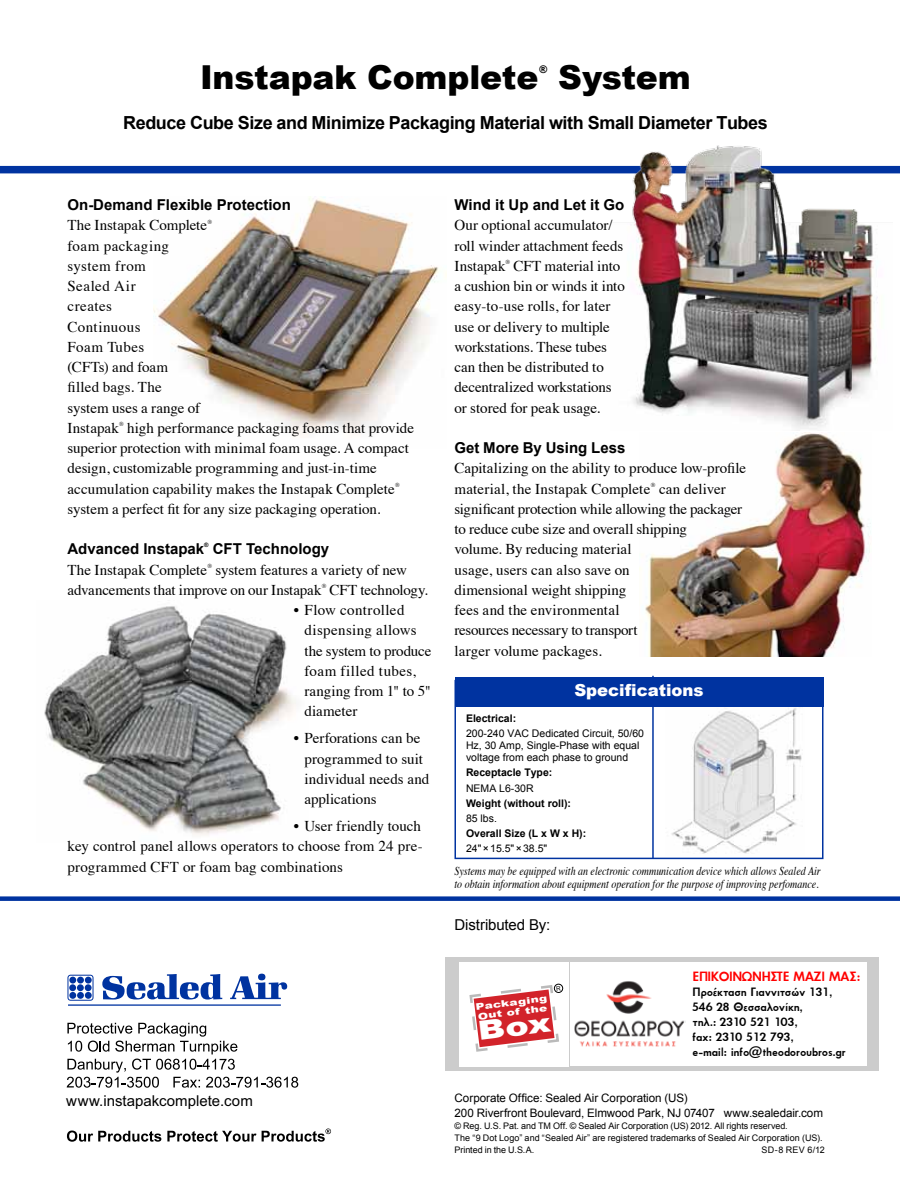
<style>
.page{position:relative;width:900px;height:1200px;background:#fff}
.page>*{position:absolute;margin:0;border:0;box-sizing:border-box;transform-origin:0 0}
.t1{font:900 33px "Arial";letter-spacing:-.005em;color:#000}
.t2{font:700 18px "Arial";letter-spacing:-.02em;color:#000}
.t3{font:900 16.5px "Arial";color:#fff}
.t4{font:15px/20.2px "Times";color:#000}
.t5{font:15px/20.2px "Times";letter-spacing:.02em;color:#000}
.t6{font:700 15px "Arial";color:#000}
.t7{font:15px "Arial";color:#000}
.t8{font:15px "UB Future Bold";color:#f00}
.t9{font:13.5px/15px "UB Future Bold";color:#000}
.t10{font:italic 12px/13.5px "Times";color:#000;scale:.83 1}
.t11{font:11.7px/15px "Arial";letter-spacing:-.005em;color:#000}
.t12{font:10.5px/12px "Arial";color:#000}
.t13{font:700 10.5px "Arial";color:#000}
.t14{font:900 10.5px "Arial";color:#000}
.t15{font:900 9.15px/9.6px "Arial";color:#fff;scale:1.33 1}
.t16{font:9px/12px "Arial";letter-spacing:.005em;color:#000}
.t17{font:6.15px "Times";color:#000}
.t18{font:700 6px "Arial";color:#000}
.s1{font-family:"Gill Sans Hel";font-weight:700}
</style>
<div class="page">
<div style="left:0;top:896px;width:900px;height:5px;background:#0033a0"></div>
<svg style="left:67px;top:1023px;width:231px;height:65px"></svg>
<svg style="left:67px;top:1131px;width:94px;height:11px"></svg>
<svg style="left:167px;top:1131px;width:89px;height:11px"></svg>
<svg style="left:262px;top:1129px;width:69px;height:13px"></svg>
<div style="left:67px;top:975px;width:27px;height:26px;border:1px solid #0033a0;border-radius:3px"></div>
<div style="left:77px;top:984px;width:7px;height:7px;background:#0033a0;border-radius:50%"></div>
<div style="left:85px;top:984px;width:7px;height:7px;background:#0033a0;border-radius:50%"></div>
<div style="left:69px;top:984px;width:7px;height:7px;background:#0033a0;border-radius:50%"></div>
<div style="left:77px;top:977px;width:7px;height:7px;background:#0033a0;border-radius:50%"></div>
<div style="left:85px;top:977px;width:7px;height:7px;background:#0033a0;border-radius:50%"></div>
<div style="left:69px;top:977px;width:7px;height:7px;background:#0033a0;border-radius:50%"></div>
<div style="left:77px;top:992px;width:7px;height:7px;background:#0033a0;border-radius:50%"></div>
<div style="left:85px;top:992px;width:7px;height:7px;background:#0033a0;border-radius:50%"></div>
<div style="left:69px;top:992px;width:7px;height:7px;background:#0033a0;border-radius:50%"></div>
<svg style="left:102px;top:974px;width:120px;height:26px"></svg>
<div style="left:258px;top:974px;width:7px;height:6px;background:#0033a0;border-radius:50%"></div>
<svg style="left:230px;top:976px;width:57px;height:23px"></svg>
<hr style="left:68px;top:1004px;width:213px;height:2px;background:#0033a0">
<div style="left:0;top:166px;width:900px;height:7px;background:#0033a0"></div>
<img style="left:611px;top:145px;width:282px;height:286px">
<img style="left:639px;top:433px;width:232px;height:223px">
<img style="left:153px;top:196px;width:294px;height:239px">
<img style="left:44px;top:606px;width:252px;height:229px">
<div style="left:455px;top:680px;width:369px;height:179px;border:2px solid #0033a0"></div>
<img style="left:671px;top:708px;width:131px;height:146px">
<hr style="left:652px;top:676px;width:2px;height:183px;background:#0033a0">
<div style="left:455px;top:677px;width:369px;height:30px;background:#0033a0"></div>
<div style="left:446px;top:957px;width:433px;height:114px;background:#ccc"></div>
<div style="left:571px;top:962px;width:296px;height:104px;background:#fff"></div>
<div style="left:460px;top:962px;width:109px;height:105px;background:#fff"></div>
<img style="left:574px;top:981px;width:112px;height:66px">
<div style="left:554px;top:984px;width:9px;height:9px;border:1px solid #000;border-radius:50%"></div>
<svg style="left:469px;top:983px;width:92px;height:69px"></svg>
<h1 class="t1" style="left:200px;top:54px;width:340px">Instapak Complete</h1>
<p class="t14" style="left:539px;top:62px;width:10px">®</p>
<h1 class="t1" style="left:558px;top:54px;width:134px">System</h1>
<p class="t2" style="left:123px;top:111px;width:646px">Reduce Cube Size and Minimize Packaging Material with Small Diameter Tubes</p>
<p class="t6" style="left:68px;top:195px;width:225px">On-Demand Flexible Protection</p>
<p class="t4" style="left:68px;top:214px;width:141px">The Instapak Complete</p>
<p class="t17" style="left:208px;top:216px;width:6px">®</p>
<p class="t5" style="left:68px;top:234px;width:134px">foam packaging system from<br>Sealed Air<br>creates<br>Continuous<br>Foam Tubes<br>(CFTs) and foam filled bags. The system uses a range of<br>Instapak</p>
<p class="t17" style="left:119px;top:419px;width:6px">®</p>
<p class="t4" style="left:67px;top:416px;width:348px;text-indent:60px">high performance packaging foams that provide superior protection with minimal foam usage. A compact design, customizable programming and just-in-time accumulation capability makes the Instapak Complete</p>
<p class="t17" style="left:395px;top:479px;width:6px">®</p>
<p class="t4" style="left:67px;top:497px;width:315px">system a perfect fit for any size packaging operation.</p>
<p class="t6" style="left:67px;top:539px;width:138px">Advanced Instapak</p>
<p class="t18" style="left:204px;top:541px;width:6px">®</p>
<p class="t6" style="left:213px;top:539px;width:118px">CFT Technology</p>
<p class="t4" style="left:67px;top:558px;width:141px">The Instapak Complete</p>
<p class="t17" style="left:208px;top:560px;width:6px">®</p>
<p class="t4" style="left:68px;top:558px;width:341px;text-indent:148px">system features a variety of new advancements that improve on our Instapak</p>
<p class="t17" style="left:322px;top:581px;width:6px">®</p>
<p class="t4" style="left:330px;top:578px;width:100px">CFT technology.</p>
<p class="t4" style="left:305px;top:599px;width:129px;text-indent:-11px">• Flow controlled dispensing allows the system to produce foam filled tubes, ranging from 1" to 5" diameter</p>
<p class="t4" style="left:305px;top:727px;width:126px;text-indent:-11px">• Perforations can be programmed to suit individual needs and applications</p>
<p class="t4" style="left:68px;top:815px;width:357px;text-indent:226px">• User friendly touch key control panel allows operators to choose from 24 pre&shy;programmed CFT or foam bag combinations</p>
<p class="t7" style="left:66px;top:1092px;width:188px">www.instapakcomplete.com</p>
<p class="t6" style="left:455px;top:195px;width:171px">Wind it Up and Let it Go</p>
<p class="t4" style="left:455px;top:214px;width:170px">Our optional accumulator/ roll winder attachment feeds<br>Instapak</p>
<p class="t17" style="left:506px;top:257px;width:6px">®</p>
<p class="t4" style="left:454px;top:254px;width:172px;text-indent:59px">CFT material into a cushion bin or winds it into easy-to-use rolls, for later use or delivery to multiple workstations. These tubes can then be distributed to decentralized workstations or stored for peak usage.</p>
<p class="t6" style="left:454px;top:438px;width:172px">Get More By Using Less</p>
<p class="t4" style="left:454px;top:457px;width:293px">Capitalizing on the ability to produce low-profile material, the Instapak Complete</p>
<p class="t17" style="left:651px;top:479px;width:6px">®</p>
<p class="t4" style="left:454px;top:477px;width:289px;text-indent:205px">can deliver significant protection while allowing the packager to reduce cube size and overall shipping<br>volume. By reducing material<br>usage, users can also save on<br>dimensional weight shipping<br>fees and the environmental<br>resources necessary to transport<br>larger volume packages.</p>
<p class="t3" style="left:574px;top:678px;width:131px">Specifications</p>
<p class="t13" style="left:466px;top:711px;width:52px">Electrical:</p>
<p class="t12" style="left:466px;top:727px;width:179px">200-240 VAC Dedicated Circuit, 50/60<br>Hz, 30 Amp, Single-Phase with equal voltage from each phase to ground</p>
<p class="t13" style="left:466px;top:766px;width:88px">Receptacle Type:</p>
<p class="t12" style="left:466px;top:782px;width:69px">NEMA L6-30R</p>
<p class="t13" style="left:466px;top:796px;width:106px">Weight (without roll):</p>
<p class="t12" style="left:466px;top:812px;width:32px">85 lbs.</p>
<p class="t13" style="left:466px;top:827px;width:122px">Overall Size (L x W x H):</p>
<p class="t12" style="left:466px;top:843px;width:83px">24"×15.5"×38.5"</p>
<p class="t10" style="left:455px;top:863px;width:443px">Systems may be equipped with an electronic communication device which allows Sealed Air to obtain information about equipment operation for the purpose of improving perfomance.</p>
<p class="t7" style="left:455px;top:915px;width:97px">Distributed By:</p>
<p class="t15" style="left:475px;top:1002px;width:56px;rotate:-7deg">Packaging<br>Out of the</p>
<p class="t8" style="left:692px;top:969px;width:169px">ΕΠΙΚΟΙΝΩΝΗΣΤΕ ΜΑΖΙ ΜΑΣ:</p>
<p class="t9" style="left:692px;top:985px;width:154px">Προέκταση Γιαννιτσών 131,<br>546 28 Θεσσαλονίκη,<br>τηλ.: 2310 521 103,<br>fax: 2310 512 793,<br>e-mail: info<span class="s1">@</span>theodoroubros.gr</p>
<p class="t11" style="left:455px;top:1091px;width:370px">Corporate Office: Sealed Air Corporation (US)<br>200 Riverfront Boulevard, Elmwood Park, NJ 07407 www.sealedair.com</p>
<p class="t16" style="left:455px;top:1120px;width:370px">© Reg. U.S. Pat. and TM Off. © Sealed Air Corporation (US) 2012. All rights reserved.<br>The “9 Dot Logo” and “Sealed Air” are registered trademarks of Sealed Air Corporation (US).<br>Printed in the U.S.A.</p>
<p class="t16" style="left:762px;top:1144px;width:65px">SD-8 REV 6/12</p>
</div>
